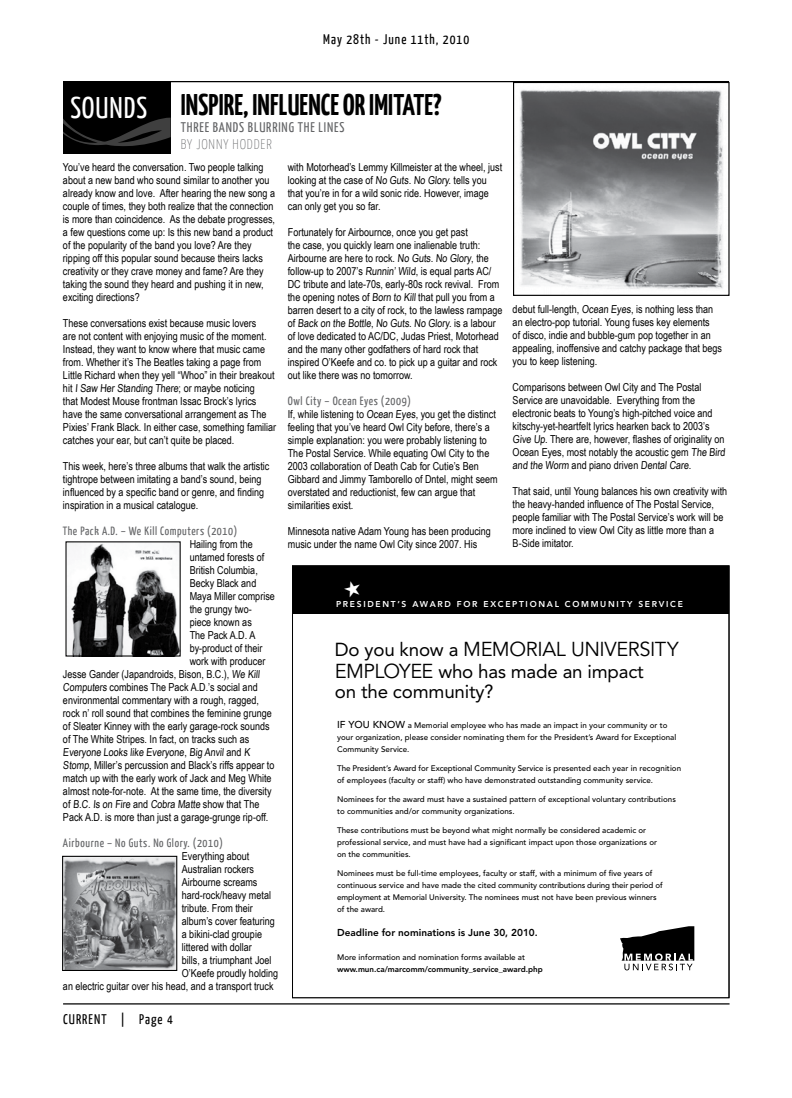
<style>
.page{position:relative;width:792px;height:1098px;background:#fff}
.page>*{position:absolute;margin:0;border:0;box-sizing:border-box;transform-origin:0 0}
.t1{font:700 30px "Yanone Kaffeesatz";letter-spacing:.005em;color:#000;scale:.96 1}
.t2{font:20.1px "Avenir LT Std";letter-spacing:-.02em;color:#000}
.t3{font:18.7px/20px "Avenir LT Std";letter-spacing:-.01em;color:#000}
.t4{font:14px "Yanone Kaffeesatz";letter-spacing:.075em;color:#000}
.t5{font:14px "Yanone Kaffeesatz";letter-spacing:.06em;color:#636466}
.t6{font:100 14px "Yanone Kaffeesatz";letter-spacing:.06em;color:#636466}
.t7{font:12px "Yanone Kaffeesatz";letter-spacing:.05em;color:#636466}
.t8{font:11px/13px "Arial Narrow";color:#000}
.t9{font:800 10px "Avenir LT Std";color:#000}
.t10{font:800 8.5px "Avenir LT Std";color:#fff}
.t11{font:500 8px/12px "Avenir LT Std";color:#000}
.t12{font:800 8px "Avenir LT Std";color:#000}
.s1{font-weight:400;color:#fff}
.s2{font-size:18.7px}
.s3{font-size:20.1px}
.s4{font-size:10px}
</style>
<div class="page">
<hr style="left:63px;top:1003px;width:667px;height:2px;background:#000">
<div style="left:63px;top:82px;width:108px;height:72px;background:#000"></div>
<hr style="left:63px;top:81px;width:666px;height:1px;background:#000">
<svg style="left:63px;top:118px;width:108px;height:28px"></svg>
<img style="left:519px;top:89px;width:204px;height:200px">
<div style="left:513px;top:82px;width:217px;height:214px;border:1px solid #000"></div>
<img style="left:67px;top:543px;width:112px;height:112px">
<div style="left:65px;top:541px;width:116px;height:116px;border:1px solid #000"></div>
<svg style="left:620px;top:926px;width:74px;height:44px"></svg>
<div style="left:292px;top:566px;width:437px;height:48px;background:#000"></div>
<img style="left:64px;top:858px;width:111px;height:111px">
<div style="left:62px;top:856px;width:115px;height:115px;border:1px solid #000"></div>
<p class="t4" style="left:323px;top:30px;width:148px">May 28th - June 11th, 2010</p>
<h1 class="t1" style="left:70px;top:85px;width:388px"><span class="s1">soun ds</span> INSPIRE, INFLUENCE OR IMITATE?</h1>
<p class="t5" style="left:181px;top:118px;width:165px">three bands blurring the lines</p>
<p class="t6" style="left:181px;top:136px;width:93px">BY JONNY HODDER</p>
<p class="t8" style="left:63px;top:160px;width:214px">You’ve heard the conversation. Two people talking about a new band who sound similar to another you already know and love. After hearing the new song a couple of times, they both realize that the connection is more than coincidence. As the debate progresses, a few questions come up: Is this new band a product of the popularity of the band you love? Are they ripping off this popular sound because theirs lacks creativity or they crave money and fame? Are they taking the sound they heard and pushing it in new, exciting directions?</p>
<p class="t8" style="left:63px;top:316px;width:215px">These conversations exist because music lovers<br>are not content with enjoying music of the moment.<br>Instead, they want to know where that music came from. Whether it’s The Beatles taking a page from Little Richard when they yell “Whoo” in their breakout hit I Saw Her Standing There; or maybe noticing<br>that Modest Mouse frontman Issac Brock’s lyrics have the same conversational arrangement as The Pixies’ Frank Black. In either case, something familiar catches your ear, but can’t quite be placed.</p>
<p class="t8" style="left:63px;top:459px;width:208px">This week, here’s three albums that walk the artistic tightrope between imitating a band’s sound, being influenced by a specific band or genre, and finding inspiration in a musical catalogue.</p>
<p class="t7" style="left:63px;top:523px;width:176px">The Pack A.D. – We Kill Computers (2010)</p>
<p class="t8" style="left:190px;top:537px;width:65px">Hailing from the</p>
<p class="t8" style="left:190px;top:550px;width:76px">untamed forests of</p>
<p class="t8" style="left:190px;top:563px;width:70px">British Columbia,</p>
<p class="t8" style="left:190px;top:576px;width:68px">Becky Black and</p>
<p class="t8" style="left:190px;top:589px;width:87px">Maya Miller comprise</p>
<p class="t8" style="left:190px;top:602px;width:64px">the grungy two-</p>
<p class="t8" style="left:190px;top:615px;width:64px">piece known as</p>
<p class="t8" style="left:190px;top:628px;width:67px">The Pack A.D. A</p>
<p class="t8" style="left:190px;top:641px;width:74px">by-product of their</p>
<p class="t8" style="left:190px;top:654px;width:77px">work with producer</p>
<p class="t8" style="left:63px;top:667px;width:200px">Jesse Gander (Japandroids, Bison, B.C.), We Kill</p>
<p class="t8" style="left:63px;top:680px;width:196px">Computers combines The Pack A.D.’s social and</p>
<p class="t8" style="left:63px;top:693px;width:198px">environmental commentary with a rough, ragged,</p>
<p class="t8" style="left:63px;top:706px;width:210px">rock n’ roll sound that combines the feminine grunge</p>
<p class="t8" style="left:63px;top:719px;width:208px">of Sleater Kinney with the early garage-rock sounds</p>
<p class="t8" style="left:63px;top:732px;width:188px">of The White Stripes. In fact, on tracks such as</p>
<p class="t8" style="left:63px;top:745px;width:190px">Everyone Looks like Everyone, Big Anvil and K</p>
<p class="t8" style="left:63px;top:758px;width:213px">Stomp, Miller’s percussion and Black’s riffs appear to</p>
<p class="t8" style="left:63px;top:771px;width:210px">match up with the early work of Jack and Meg White</p>
<p class="t8" style="left:63px;top:784px;width:210px">almost note-for-note. At the same time, the diversity</p>
<p class="t8" style="left:63px;top:797px;width:198px">of B.C. Is on Fire and Cobra Matte show that The</p>
<p class="t8" style="left:63px;top:810px;width:207px">Pack A.D. is more than just a garage-grunge rip-off.</p>
<p class="t7" style="left:63px;top:835px;width:161px">Airbourne – No Guts. No Glory. (2010)</p>
<p class="t8" style="left:182px;top:849px;width:69px">Everything about</p>
<p class="t8" style="left:182px;top:862px;width:74px">Australian rockers</p>
<p class="t8" style="left:182px;top:875px;width:77px">Airbourne screams</p>
<p class="t8" style="left:182px;top:888px;width:91px">hard-rock/heavy metal</p>
<p class="t8" style="left:182px;top:901px;width:73px">tribute. From their</p>
<p class="t8" style="left:182px;top:914px;width:95px">album’s cover featuring</p>
<p class="t8" style="left:182px;top:927px;width:82px">a bikini-clad groupie</p>
<p class="t8" style="left:182px;top:940px;width:72px">littered with dollar</p>
<p class="t8" style="left:182px;top:953px;width:91px">bills, a triumphant Joel</p>
<p class="t8" style="left:182px;top:966px;width:98px">O’Keefe proudly holding</p>
<p class="t8" style="left:63px;top:979px;width:212px">an electric guitar over his head, and a transport truck</p>
<p class="t4" style="left:63px;top:1010px;width:111px">CURRENT | Page 4</p>
<p class="t8" style="left:288px;top:160px;width:216px">with Motorhead’s Lemmy Killmeister at the wheel, just looking at the case of No Guts. No Glory. tells you that you’re in for a wild sonic ride. However, image can only get you so far.</p>
<p class="t8" style="left:288px;top:225px;width:216px">Fortunately for Airbournce, once you get past<br>the case, you quickly learn one inalienable truth:<br>Airbourne are here to rock. No Guts. No Glory, the follow-up to 2007’s Runnin’ Wild, is equal parts AC/ DC tribute and late-70s, early-80s rock revival. From the opening notes of Born to Kill that pull you from a barren desert to a city of rock, to the lawless rampage of Back on the Bottle, No Guts. No Glory. is a labour of love dedicated to AC/DC, Judas Priest, Motorhead and the many other godfathers of hard rock that inspired O’Keefe and co. to pick up a guitar and rock out like there was no tomorrow.</p>
<p class="t7" style="left:288px;top:393px;width:125px">Owl City – Ocean Eyes (2009)</p>
<p class="t8" style="left:288px;top:407px;width:211px">If, while listening to Ocean Eyes, you get the distinct feeling that you’ve heard Owl City before, there’s a simple explanation: you were probably listening to The Postal Service. While equating Owl City to the 2003 collaboration of Death Cab for Cutie’s Ben Gibbard and Jimmy Tamborello of Dntel, might seem overstated and reductionist, few can argue that similarities exist.</p>
<p class="t8" style="left:288px;top:524px;width:205px">Minnesota native Adam Young has been producing music under the name Owl City since 2007. His</p>
<p class="t8" style="left:513px;top:302px;width:211px">debut full-length, Ocean Eyes, is nothing less than an electro-pop tutorial. Young fuses key elements<br>of disco, indie and bubble-gum pop together in an appealing, inoffensive and catchy package that begs you to keep listening.</p>
<p class="t8" style="left:513px;top:380px;width:215px">Comparisons between Owl City and The Postal Service are unavoidable. Everything from the electronic beats to Young’s high-pitched voice and kitschy-yet-heartfelt lyrics hearken back to 2003’s Give Up. There are, however, flashes of originality on Ocean Eyes, most notably the acoustic gem The Bird and the Worm and piano driven Dental Care.</p>
<p class="t8" style="left:513px;top:484px;width:216px">That said, until Young balances his own creativity with the heavy-handed influence of The Postal Service, people familiar with The Postal Service’s work will be more inclined to view Owl City as little more than a B-Side imitator.</p>
<p class="t10" style="left:336px;top:599px;width:348px">PRESIDENT’S AWARD FOR EXCEPTIONAL COMMUNITY SERVICE</p>
<h2 class="t2" style="left:335px;top:637px;width:345px"><span class="s2">Do you know a</span> MEMORIAL UNIVERSITY</h2>
<h3 class="t3" style="left:335px;top:662px;width:310px"><span class="s3">EMPLOYEE</span> who has made an impact on the community?</h3>
<p class="t11" style="left:337px;top:719px;width:341px"><span class="s4">IF YOU KNOW</span> a Memorial employee who has made an impact in your community or to your organization, please consider nominating them for the President’s Award for Exceptional<br>Community Service.</p>
<p class="t11" style="left:337px;top:762px;width:346px">The President’s Award for Exceptional Community Service is presented each year in recognition of employees (faculty or staff) who have demonstrated outstanding community service.</p>
<p class="t11" style="left:337px;top:793px;width:340px">Nominees for the award must have a sustained pattern of exceptional voluntary contributions to communities and/or community organizations.</p>
<p class="t11" style="left:337px;top:824px;width:321px">These contributions must be beyond what might normally be considered academic or professional service, and must have had a significant impact upon those organizations or on the communities.</p>
<p class="t11" style="left:337px;top:867px;width:327px">Nominees must be full-time employees, faculty or staff, with a minimum of five years of continuous service and have made the cited community contributions during their period of employment at Memorial University. The nominees must not have been previous winners of the award.</p>
<p class="t9" style="left:337px;top:927px;width:202px">Deadline for nominations is June 30, 2010.</p>
<p class="t11" style="left:337px;top:951px;width:189px">More information and nomination forms available at</p>
<p class="t12" style="left:337px;top:964px;width:207px">www.mun.ca/marcomm/community_service_award.php</p>
</div>
